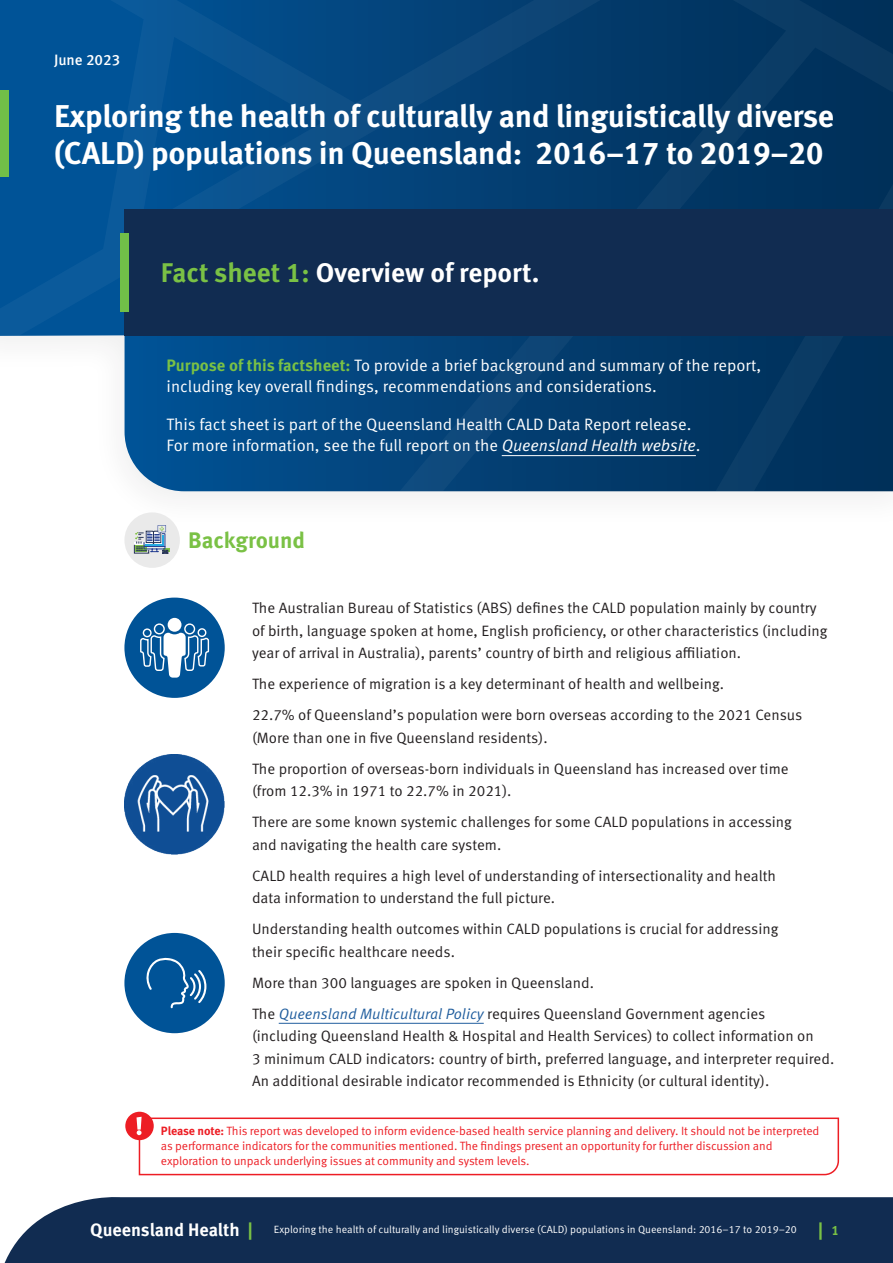
<style>
.page{position:relative;width:893px;height:1263px;background:#fff}
.page>*{position:absolute;margin:0;border:0;box-sizing:border-box;transform-origin:0 0}
.t1{font:700 31.5px/37.5px "Meta Pro";letter-spacing:-.01em;color:#fff}
.t2{font:700 27px "Meta Pro";color:#fff}
.t3{font:700 22.5px "Meta Pro";letter-spacing:-.005em;color:#7ac145}
.t4{font:16.5px/21px "Meta Pro Norm";color:#fff}
.t5{font:15px/31px "Meta Pro Norm";color:#231f20}
.t6{font:500 15px "Meta Pro";color:#fff}
.t7{font:12px/15px "Meta Pro Norm";letter-spacing:-.01em;color:#ed1d24}
.t8{font:10.5px "Meta Pro Norm";color:#fff}
.s1{color:#7ac145}
.s2{font-family:"Meta Pro";font-weight:700;color:#7ac145}
.s3{font-family:"Meta Pro Norm Ita"}
.s4{font-family:"Meta Pro Norm Ita";color:#215e9e}
.s5{font-family:"Meta Pro";font-weight:700}
.s6{font-family:"Meta Pro";font-weight:700;font-size:18px}
.s7{font-family:"Meta Pro";font-weight:700;font-size:18px;color:#7ac145}
.s8{font-family:"Meta Pro";font-weight:700;font-size:13.5px;color:#7ac145}
</style>
<div class="page">
<svg style="left:0;top:0;width:893px;height:491px;background:#124e81"></svg>
<div style="left:125px;top:209px;width:768px;height:126px;background:#112c51"></div>
<div style="left:0;top:90px;width:9px;height:87px;background:#71bf48"></div>
<div style="left:120px;top:233px;width:9px;height:78px;background:#71bf48"></div>
<hr style="left:502px;top:455px;width:194px;height:1px;background:#fff">
<hr style="left:279px;top:1023px;width:205px;height:1px;background:#215e9e">
<div style="left:124px;top:512px;width:56px;height:56px;background:#eaeaea;border-radius:50%"></div>
<svg style="left:134px;top:525px;width:35px;height:29px"></svg>
<img style="left:124px;top:754px;width:101px;height:100px">
<div style="left:124px;top:598px;width:101px;height:100px;background:#005397;border-radius:50%"></div>
<div style="left:154px;top:623px;width:11px;height:11px;border:1px solid #fff;border-radius:50%"></div>
<div style="left:184px;top:623px;width:11px;height:11px;border:1px solid #fff;border-radius:50%"></div>
<div style="left:168px;top:618px;width:13px;height:14px;background:#fff;border-radius:50%"></div>
<div style="left:198px;top:628px;width:8px;height:9px;border:1px solid #fff;border-radius:50%"></div>
<div style="left:143px;top:628px;width:9px;height:9px;border:1px solid #fff;border-radius:50%"></div>
<svg style="left:140px;top:633px;width:70px;height:45px"></svg>
<div style="left:124px;top:933px;width:101px;height:100px;background:#005397;border-radius:50%"></div>
<svg style="left:146px;top:958px;width:60px;height:50px"></svg>
<div style="left:125px;top:1112px;width:29px;height:28px;background:#ed1d24;border-radius:50%"></div>
<svg style="left:137px;top:1117px;width:703px;height:59px"></svg>
<div style="left:4px;top:1197px;width:889px;height:66px;background:#112c51"></div>
<p class="t6" style="left:54px;top:48px;width:68px">June 2023</p>
<h1 class="t1" style="left:54px;top:95px;width:782px">Exploring the health of culturally and linguistically diverse (CALD) populations in Queensland: 2016–17 to 2019–20</h1>
<h2 class="t2" style="left:161px;top:252px;width:380px"><span class="s1">Fact sheet 1:</span> Overview of report.</h2>
<p class="t4" style="left:167px;top:354px;width:596px"><span class="s2">Purpose of this factsheet:</span> To provide a brief background and summary of the report, including key overall findings, recommendations and considerations.</p>
<p class="t4" style="left:167px;top:413px;width:535px">This fact sheet is part of the Queensland Health CALD Data Report release.<br>For more information, see the full report on the <span class="s3">Queensland Health website</span>.</p>
<h3 class="t3" style="left:188px;top:523px;width:118px">Background</h3>
<p class="t5" style="left:252px;top:596px;width:577px;line-height:22.5px">The Australian Bureau of Statistics (ABS) defines the CALD population mainly by country of birth, language spoken at home, English proficiency, or other characteristics (including year of arrival in Australia), parents’ country of birth and religious affiliation.</p>
<p class="t5" style="left:252px;top:667px;width:552px">The experience of migration is a key determinant of health and wellbeing.<br>22.7% of Queensland’s population were born overseas according to the 2021 Census</p>
<p class="t5" style="left:252px;top:721px;width:538px">(More than one in five Queensland residents).<br>The proportion of overseas-born individuals in Queensland has increased over time</p>
<p class="t5" style="left:252px;top:774px;width:541px">(from 12.3% in 1971 to 22.7% in 2021).<br>There are some known systemic challenges for some CALD populations in accessing</p>
<p class="t5" style="left:252px;top:828px;width:526px">and navigating the health care system.<br>CALD health requires a high level of understanding of intersectionality and health</p>
<p class="t5" style="left:252px;top:881px;width:528px">data information to understand the full picture.<br>Understanding health outcomes within CALD populations is crucial for addressing</p>
<p class="t5" style="left:252px;top:935px;width:515px">their specific healthcare needs.<br>More than 300 languages are spoken in Queensland.<br>The <span class="s4">Queensland Multicultural Policy</span> requires Queensland Government agencies</p>
<p class="t5" style="left:252px;top:1024px;width:584px;line-height:22.5px">(including Queensland Health &amp; Hospital and Health Services) to collect information on<br>3 minimum CALD indicators: country of birth, preferred language, and interpreter required.<br>An additional desirable indicator recommended is Ethnicity (or cultural identity).</p>
<p class="t7" style="left:161px;top:1122px;width:660px"><span class="s5">Please note:</span> This report was developed to inform evidence-based health service planning and delivery. It should not be interpreted as performance indicators for the communities mentioned. The findings present an opportunity for further discussion and exploration to unpack underlying issues at community and system levels.</p>
<p class="t8" style="left:90px;top:1222px;width:750px"><span class="s6">Queensland Health</span> <span class="s7">|</span> Exploring the health of culturally and linguistically diverse (CALD) populations in Queensland: 2016–17 to 2019–20 <span class="s7">|</span> <span class="s8">1</span></p>
</div>
